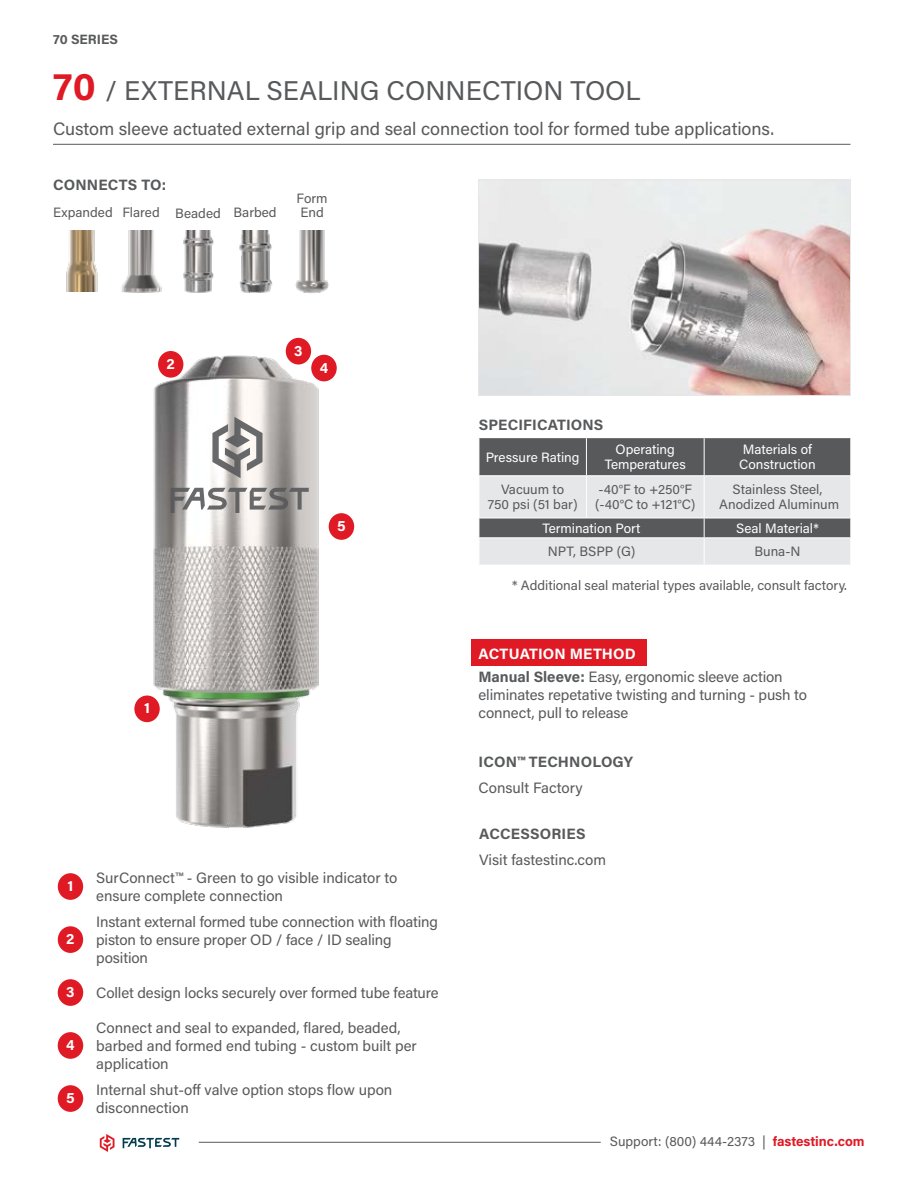
<style>
.page{position:relative;width:918px;height:1188px;background:#fff}
.page>*{position:absolute;margin:0;border:0;box-sizing:border-box;transform-origin:0 0}
.t1{font:27px "Acumin Pro";color:#58595b}
.t2{font:18px "Acumin Pro";color:#58595b}
.t3{font:15px/18px "Acumin Pro";letter-spacing:-.005em;color:#58595b}
.t4{font:700 15px "Acumin Pro";letter-spacing:.01em;color:#58595b}
.t5{font:700 15px "Acumin Pro";color:#fff}
.t6{font:13.5px/15px "Acumin Pro";color:#58595b;text-align:center}
.t7{font:13.5px/15px "Acumin Pro";color:#fff;text-align:center}
.t8{font:700 13.5px "Acumin Pro";color:#58595b}
.s1{font-weight:700;font-size:39px;color:#df1a25}
.s2{font-weight:700;color:#fff}
.s3{font-weight:700}
.s4{font-weight:700;color:#df1a25}
</style>
<div class="page">
<div style="left:471px;top:639px;width:176px;height:27px;background:#df1a25"></div>
<img style="left:135px;top:337px;width:220px;height:491px">
<img style="left:480px;top:182px;width:369px;height:212px">
<div style="left:478px;top:180px;width:373px;height:216px;border:1px solid #e6e7e8"></div>
<hr style="left:53px;top:144px;width:798px;height:1px;background:#58595b">
<div style="left:134px;top:696px;width:26px;height:26px;background:#df1a25;border-radius:50%"></div>
<div style="left:158px;top:351px;width:25px;height:27px;background:#df1a25;border-radius:50%"></div>
<img style="left:121px;top:231px;width:41px;height:62px">
<img style="left:183px;top:231px;width:31px;height:62px">
<img style="left:295px;top:231px;width:34px;height:62px">
<img style="left:239px;top:231px;width:33px;height:62px">
<img style="left:66px;top:231px;width:32px;height:61px">
<svg style="left:479px;top:438px;width:372px;height:127px;background:#a8a9ab"></svg>
<div style="left:58px;top:873px;width:25px;height:27px;background:#df1a25;border-radius:50%"></div>
<div style="left:58px;top:926px;width:25px;height:27px;background:#df1a25;border-radius:50%"></div>
<div style="left:58px;top:979px;width:25px;height:27px;background:#df1a25;border-radius:50%"></div>
<div style="left:58px;top:1032px;width:25px;height:27px;background:#df1a25;border-radius:50%"></div>
<div style="left:58px;top:1085px;width:25px;height:27px;background:#df1a25;border-radius:50%"></div>
<div style="left:286px;top:338px;width:25px;height:26px;background:#df1a25;border-radius:50%"></div>
<div style="left:311px;top:355px;width:26px;height:26px;background:#df1a25;border-radius:50%"></div>
<div style="left:329px;top:513px;width:25px;height:27px;background:#df1a25;border-radius:50%"></div>
<svg style="left:212px;top:417px;width:51px;height:61px"></svg>
<svg style="left:171px;top:488px;width:138px;height:25px"></svg>
<hr style="left:199px;top:1142px;width:402px;height:1px;background:#58595b">
<svg style="left:100px;top:1134px;width:14px;height:18px"></svg>
<svg style="left:123px;top:1138px;width:56px;height:10px"></svg>
<p class="t8" style="left:53px;top:30px;width:67px">70 SERIES</p>
<h1 class="t1" style="left:53px;top:72px;width:589px"><span class="s1">70</span> / EXTERNAL SEALING CONNECTION TOOL</h1>
<p class="t2" style="left:53px;top:117px;width:723px">Custom sleeve actuated external grip and seal connection tool for formed tube applications.</p>
<p class="t4" style="left:53px;top:175px;width:115px">CONNECTS TO:</p>
<p class="t6" style="left:297px;top:190px;width:33px">Form</p>
<p class="t6" style="left:122px;top:204px;width:100px">Flared Beaded</p>
<p class="t6" style="left:53px;top:204px;width:61px">Expanded</p>
<p class="t6" style="left:233px;top:205px;width:45px">Barbed</p>
<p class="t6" style="left:300px;top:205px;width:25px">End</p>
<p class="t5" style="left:167px;top:353px;width:10px">2</p>
<p class="t5" style="left:144px;top:698px;width:7px">1</p>
<p class="t5" style="left:294px;top:340px;width:10px">3</p>
<p class="t5" style="left:320px;top:357px;width:10px">4</p>
<p class="t5" style="left:337px;top:515px;width:10px">5</p>
<p class="t5" style="left:67px;top:875px;width:7px">1</p>
<p class="t3" style="left:96px;top:868px;width:303px">SurConnect™ - Green to go visible indicator to ensure complete connection</p>
<p class="t5" style="left:66px;top:928px;width:10px">2</p>
<p class="t3" style="left:96px;top:912px;width:343px">Instant external formed tube connection with floating piston to ensure proper OD / face / ID sealing position</p>
<p class="t5" style="left:66px;top:981px;width:10px">3</p>
<p class="t3" style="left:96px;top:983px;width:344px">Collet design locks securely over formed tube feature</p>
<p class="t5" style="left:66px;top:1034px;width:10px">4</p>
<p class="t3" style="left:96px;top:1018px;width:322px">Connect and seal to expanded, flared, beaded, barbed and formed end tubing - custom built per application</p>
<p class="t5" style="left:66px;top:1087px;width:10px">5</p>
<p class="t3" style="left:96px;top:1080px;width:298px">Internal shut-off valve option stops flow upon disconnection</p>
<p class="t4" style="left:479px;top:414px;width:126px">SPECIFICATIONS</p>
<p class="t7" style="left:486px;top:449px;width:95px">Pressure Rating</p>
<p class="t7" style="left:605px;top:442px;width:82px">Operating<br>Temperatures</p>
<p class="t7" style="left:739px;top:442px;width:78px;text-align:left">Materials of<br>Construction</p>
<p class="t6" style="left:488px;top:482px;width:91px">Vacuum to<br>750 psi (51 bar)</p>
<p class="t6" style="left:595px;top:482px;width:102px;text-align:left">-40°F to +250°F (-40°C to +121°C)</p>
<p class="t6" style="left:719px;top:482px;width:122px">Stainless Steel,<br>Anodized Aluminum</p>
<p class="t7" style="left:543px;top:520px;width:100px">Termination Port</p>
<p class="t7" style="left:736px;top:520px;width:84px">Seal Material*</p>
<p class="t6" style="left:548px;top:544px;width:89px">NPT, BSPP (G)</p>
<p class="t6" style="left:755px;top:544px;width:47px">Buna-N</p>
<p class="t6" style="left:512px;top:577px;width:337px">* Additional seal material types available, consult factory.</p>
<p class="t3" style="left:479px;top:641px;width:306px;line-height:23.4px"><span class="s2">ACTUATION METHOD<br></span><span class="s3">Manual Sleeve:</span> Easy, ergonomic sleeve action</p>
<p class="t3" style="left:479px;top:686px;width:330px">eliminates repetative twisting and turning - push to connect, pull to release</p>
<p class="t4" style="left:479px;top:751px;width:156px">ICON™ TECHNOLOGY</p>
<p class="t3" style="left:479px;top:779px;width:106px">Consult Factory</p>
<p class="t4" style="left:479px;top:823px;width:108px">ACCESSORIES</p>
<p class="t3" style="left:479px;top:851px;width:129px">Visit fastestinc.com</p>
<p class="t6" style="left:610px;top:1133px;width:256px">Support: (800) 444-2373 | <span class="s4">fastestinc.com</span></p>
</div>
